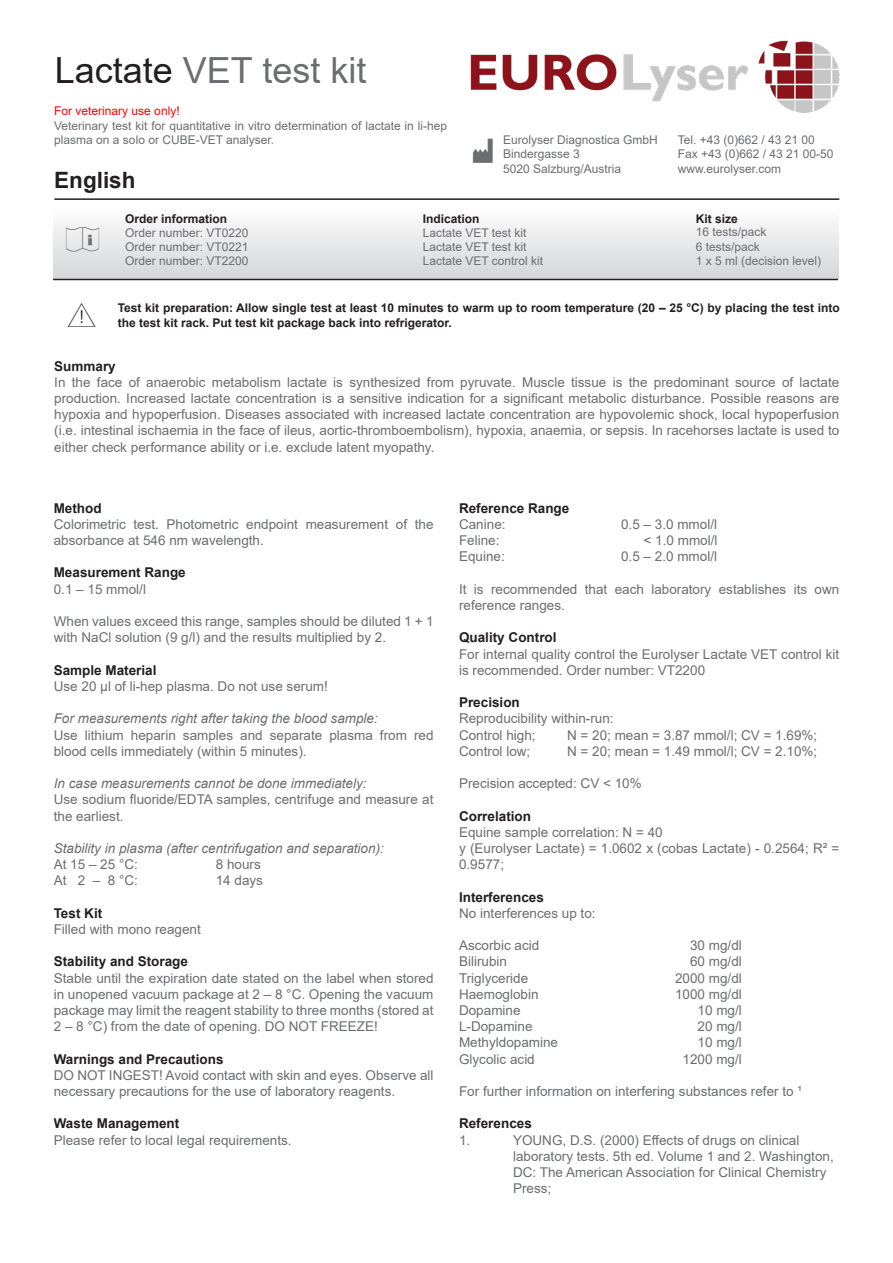
<style>
.page{position:relative;width:893px;height:1263px;background:#fff}
.page>*{position:absolute;margin:0;border:0;box-sizing:border-box;transform-origin:0 0}
.t1{font:36px "Arial";color:#6c6d70}
.Text_Header{font:27px "mdd en 980";color:#6c6d70}
.Text_Header-2{font:27px "mdd en 980";color:#231f20}
.t2{font:700 22.5px "Arial";color:#231f20}
.Text_Standard{font:13.5px/16.2px "Arial";color:#6c6d70}
.Text_Header-3{font:700 13.5px "Arial";color:#231f20}
.t3{font:italic 13.5px "Arial";color:#6c6d70}
.Text_Standard-2{font:700 13.5px "Arial";color:#231f20}
.Text_Header-4{font:12px "Arial";color:#6c6d70}
.Text_Header-5{font:700 12px/14.4px "Arial";color:#231f20}
.Text_Standard-3{font:12px/14.4px "Arial";color:#6c6d70}
.Text_Standard-4{font:12px "Arial";color:#f00}
.s1{color:#231f20}
</style>
<div class="page">
<div style="left:53px;top:198px;width:786px;height:81px;background:linear-gradient(to bottom,#fff,#d5d5d7)"></div>
<hr style="left:54px;top:198px;width:785px;height:2px;background:#231f20">
<img style="left:471px;top:41px;width:368px;height:72px">
<hr style="left:53px;top:279px;width:785px;height:1px;background:#231f20">
<p class="t1" style="left:55px;top:45px;width:313px"><span class="s1">Lactate</span> VET test kit</p>
<p class="Text_Standard-4" style="left:54px;top:103px;width:127px">For veterinary use only!</p>
<p class="Text_Standard-3" style="left:54px;top:118px;width:394px">Veterinary test kit for quantitative in vitro determination of lactate in li-hep plasma on a solo or CUBE-VET analyser.</p>
<p class="Text_Header" style="left:471px;top:138px;width:24px">M</p>
<p class="Text_Header-4" style="left:678px;top:131px;width:139px">Tel. +43 (0)662 / 43 21 00</p>
<p class="Text_Header-4" style="left:503px;top:131px;width:156px">Eurolyser Diagnostica GmbH</p>
<p class="Text_Header-4" style="left:503px;top:146px;width:78px">Bindergasse 3</p>
<p class="Text_Header-4" style="left:503px;top:160px;width:120px">5020 Salzburg/Austria</p>
<p class="Text_Header-4" style="left:678px;top:146px;width:157px">Fax +43 (0)662 / 43 21 00-50</p>
<p class="Text_Header-4" style="left:678px;top:160px;width:105px">www.eurolyser.com</p>
<p class="t2" style="left:54px;top:164px;width:83px">English</p>
<p class="Text_Header" style="left:65px;top:226px;width:37px">i</p>
<p class="Text_Header-5" style="left:423px;top:212px;width:58px">Indication</p>
<p class="Text_Header-5" style="left:696px;top:212px;width:44px">Kit size</p>
<p class="Text_Header-5" style="left:125px;top:212px;width:104px">Order information</p>
<p class="Text_Header-4" style="left:696px;top:224px;width:72px">16 tests/pack</p>
<p class="Text_Header-4" style="left:696px;top:238px;width:66px">6 tests/pack</p>
<p class="Text_Header-4" style="left:696px;top:253px;width:127px">1 x 5 ml (decision level)</p>
<p class="Text_Header-4" style="left:125px;top:224px;width:125px">Order number: VT0220</p>
<p class="Text_Header-4" style="left:125px;top:238px;width:125px">Order number: VT0221</p>
<p class="Text_Header-4" style="left:125px;top:253px;width:125px">Order number: VT2200</p>
<p class="Text_Header-4" style="left:423px;top:224px;width:105px">Lactate VET test kit</p>
<p class="Text_Header-4" style="left:423px;top:238px;width:105px">Lactate VET test kit</p>
<p class="Text_Header-4" style="left:423px;top:253px;width:122px">Lactate VET control kit</p>
<p class="Text_Header-2" style="left:68px;top:302px;width:30px">Y</p>
<p class="Text_Header-5" style="left:118px;top:301px;width:723px">Test kit preparation: Allow single test at least 10 minutes to warm up to room temperature (20 – 25 °C) by placing the test into the test kit rack. Put test kit package back into refrigerator.</p>
<p class="Text_Header-3" style="left:54px;top:356px;width:63px">Summary</p>
<p class="Text_Standard" style="left:54px;top:374px;width:787px;text-align:justify">In the face of anaerobic metabolism lactate is synthesized from pyruvate. Muscle tissue is the predominant source of lactate production. Increased lactate concentration is a sensitive indication for a significant metabolic disturbance. Possible reasons are hypoxia and hypoperfusion. Diseases associated with increased lactate concentration are hypovolemic shock, local hypoperfusion (i.e. intestinal ischaemia in the face of ileus, aortic-thromboembolism), hypoxia, anaemia, or sepsis. In racehorses lactate is used to either check performance ability or i.e. exclude latent myopathy.</p>
<p class="Text_Header-3" style="left:54px;top:498px;width:49px">Method</p>
<p class="Text_Standard" style="left:54px;top:516px;width:381px">Colorimetric test. Photometric endpoint measurement of the absorbance at 546 nm wavelength.</p>
<p class="Text_Header-3" style="left:54px;top:563px;width:134px">Measurement Range</p>
<p class="Text_Standard" style="left:54px;top:581px;width:94px">0.1 – 15 mmol/l</p>
<p class="Text_Standard" style="left:54px;top:613px;width:381px">When values exceed this range, samples should be diluted 1 + 1 with NaCl solution (9 g/l) and the results multiplied by 2.</p>
<p class="Text_Header-3" style="left:54px;top:660px;width:104px">Sample Material</p>
<p class="Text_Standard" style="left:54px;top:678px;width:276px">Use 20 µl of li-hep plasma. Do not use serum!</p>
<p class="t3" style="left:54px;top:710px;width:326px">For measurements right after taking the blood sample:</p>
<p class="Text_Standard" style="left:54px;top:726px;width:381px">Use lithium heparin samples and separate plasma from red blood cells immediately (within 5 minutes).</p>
<p class="t3" style="left:54px;top:775px;width:314px">In case measurements cannot be done immediately:</p>
<p class="Text_Standard" style="left:54px;top:791px;width:381px">Use sodium fluoride/EDTA samples, centrifuge and measure at the earliest.</p>
<p class="t3" style="left:54px;top:839px;width:332px">Stability in plasma (after centrifugation and separation):</p>
<p class="Text_Standard" style="left:54px;top:856px;width:86px">At 15 – 25 °C:</p>
<p class="Text_Standard" style="left:216px;top:856px;width:47px">8 hours</p>
<p class="Text_Standard" style="left:54px;top:872px;width:86px">At 2 – 8 °C:</p>
<p class="Text_Standard" style="left:216px;top:872px;width:49px">14 days</p>
<p class="Text_Header-3" style="left:54px;top:903px;width:50px">Test Kit</p>
<p class="Text_Standard" style="left:54px;top:921px;width:149px">Filled with mono reagent</p>
<p class="Text_Header-3" style="left:54px;top:952px;width:136px">Stability and Storage</p>
<p class="Text_Standard" style="left:54px;top:969px;width:381px;text-align:justify">Stable until the expiration date stated on the label when stored in unopened vacuum package at 2 – 8 °C. Opening the vacuum package may limit the reagent stability to three months (stored at 2 – 8 °C) from the date of opening. DO NOT FREEZE!</p>
<p class="Text_Header-3" style="left:54px;top:1049px;width:171px">Warnings and Precautions</p>
<p class="Text_Standard" style="left:54px;top:1067px;width:381px">DO NOT INGEST! Avoid contact with skin and eyes. Observe all necessary precautions for the use of laboratory reagents.</p>
<p class="Text_Header-3" style="left:54px;top:1114px;width:127px">Waste Management</p>
<p class="Text_Standard" style="left:54px;top:1131px;width:239px">Please refer to local legal requirements.</p>
<p class="Text_Standard-2" style="left:459px;top:498px;width:112px">Reference Range</p>
<p class="Text_Standard" style="left:459px;top:516px;width:48px">Canine:</p>
<p class="Text_Standard" style="left:621px;top:516px;width:98px">0.5 – 3.0 mmol/l</p>
<p class="Text_Standard" style="left:459px;top:532px;width:42px">Feline:</p>
<p class="Text_Standard" style="left:644px;top:532px;width:75px">&lt; 1.0 mmol/l</p>
<p class="Text_Standard" style="left:459px;top:548px;width:47px">Equine:</p>
<p class="Text_Standard" style="left:621px;top:548px;width:98px">0.5 – 2.0 mmol/l</p>
<p class="Text_Standard" style="left:459px;top:581px;width:382px">It is recommended that each laboratory establishes its own reference ranges.</p>
<p class="Text_Header-3" style="left:459px;top:628px;width:99px">Quality Control</p>
<p class="Text_Standard" style="left:459px;top:645px;width:382px">For internal quality control the Eurolyser Lactate VET control kit is recommended. Order number: VT2200</p>
<p class="Text_Header-3" style="left:459px;top:693px;width:62px">Precision</p>
<p class="Text_Standard" style="left:459px;top:710px;width:156px">Reproducibility within-run:</p>
<p class="Text_Standard" style="left:459px;top:726px;width:78px">Control high;</p>
<p class="Text_Standard" style="left:567px;top:726px;width:252px">N = 20; mean = 3.87 mmol/l; CV = 1.69%;</p>
<p class="Text_Standard" style="left:459px;top:743px;width:73px">Control low;</p>
<p class="Text_Standard" style="left:567px;top:743px;width:252px">N = 20; mean = 1.49 mmol/l; CV = 2.10%;</p>
<p class="Text_Standard" style="left:459px;top:775px;width:184px">Precision accepted: CV &lt; 10%</p>
<p class="Text_Header-3" style="left:459px;top:806px;width:74px">Correlation</p>
<p class="Text_Standard" style="left:459px;top:824px;width:205px">Equine sample correlation: N = 40</p>
<p class="Text_Standard" style="left:459px;top:840px;width:382px">y (Eurolyser Lactate) = 1.0602 x (cobas Lactate) - 0.2564; R² =<br>0.9577;</p>
<p class="Text_Header-3" style="left:459px;top:887px;width:86px">Interferences</p>
<p class="Text_Standard" style="left:459px;top:905px;width:138px">No interferences up to:</p>
<p class="Text_Standard" style="left:459px;top:937px;width:82px">Ascorbic acid</p>
<p class="Text_Standard" style="left:690px;top:937px;width:53px">30 mg/dl</p>
<p class="Text_Standard" style="left:459px;top:953px;width:50px">Bilirubin</p>
<p class="Text_Standard" style="left:690px;top:953px;width:53px">60 mg/dl</p>
<p class="Text_Standard" style="left:459px;top:969px;width:71px">Triglyceride</p>
<p class="Text_Standard" style="left:675px;top:969px;width:68px">2000 mg/dl</p>
<p class="Text_Standard" style="left:459px;top:986px;width:81px">Haemoglobin</p>
<p class="Text_Standard" style="left:675px;top:986px;width:68px">1000 mg/dl</p>
<p class="Text_Standard" style="left:459px;top:1002px;width:63px">Dopamine</p>
<p class="Text_Standard" style="left:698px;top:1002px;width:46px">10 mg/l</p>
<p class="Text_Standard" style="left:459px;top:1018px;width:75px">L-Dopamine</p>
<p class="Text_Standard" style="left:698px;top:1018px;width:46px">20 mg/l</p>
<p class="Text_Standard" style="left:459px;top:1034px;width:101px">Methyldopamine</p>
<p class="Text_Standard" style="left:698px;top:1034px;width:46px">10 mg/l</p>
<p class="Text_Standard" style="left:459px;top:1050px;width:77px">Glycolic acid</p>
<p class="Text_Standard" style="left:683px;top:1050px;width:61px">1200 mg/l</p>
<p class="Text_Standard" style="left:459px;top:1083px;width:344px">For further information on interfering substances refer to ¹</p>
<p class="Text_Header-3" style="left:459px;top:1114px;width:74px">References</p>
<p class="Text_Standard" style="left:459px;top:1131px;width:13px">1.</p>
<p class="Text_Standard" style="left:513px;top:1131px;width:288px">YOUNG, D.S. (2000) Effects of drugs on clinical</p>
<p class="Text_Standard" style="left:513px;top:1148px;width:322px">laboratory tests. 5th ed. Volume 1 and 2. Washington,</p>
<p class="Text_Standard" style="left:513px;top:1164px;width:315px">DC: The American Association for Clinical Chemistry<br>Press;</p>
</div>
